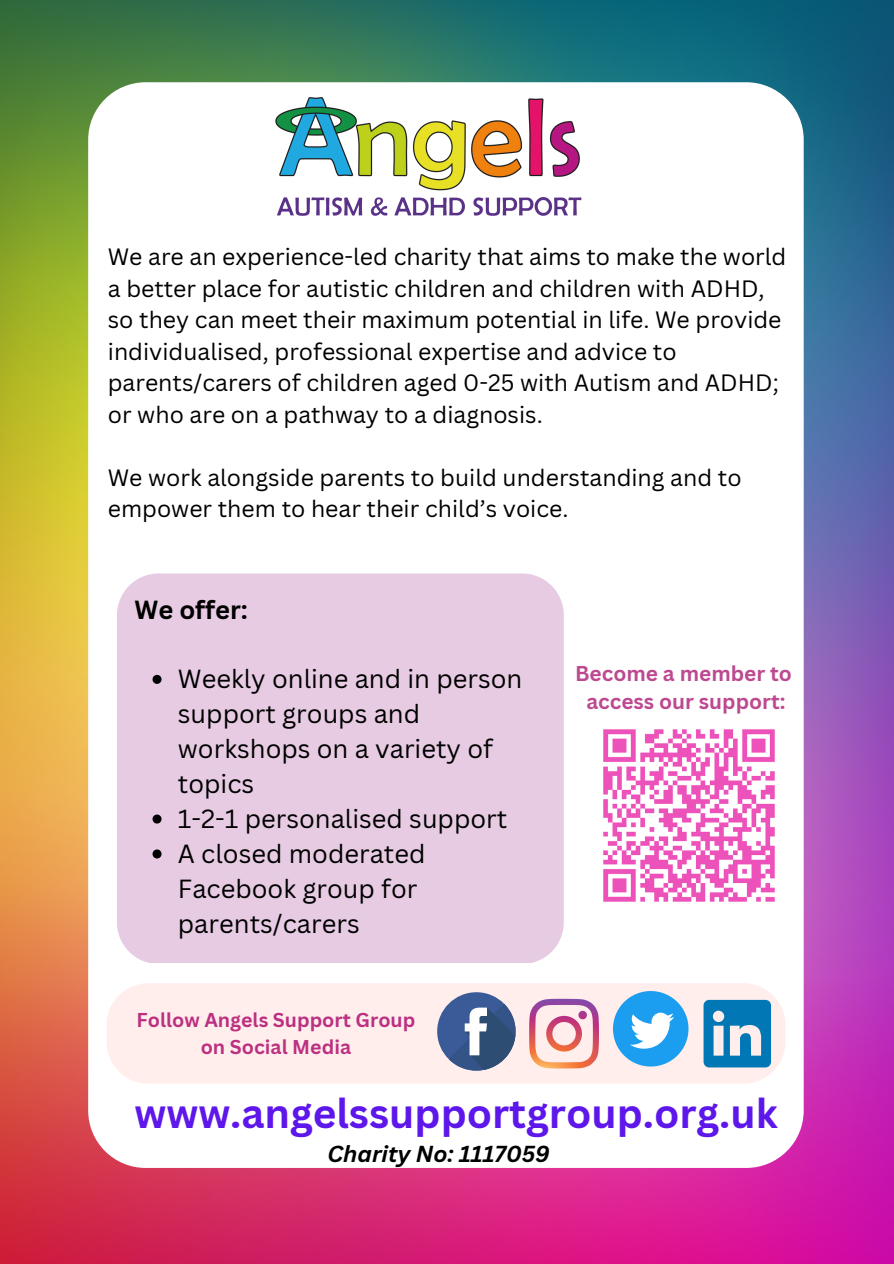
<style>
.page{position:relative;width:894px;height:1264px;background:#fff}
.page>*{position:absolute;margin:0;border:0;box-sizing:border-box;transform-origin:0 0}
.t1{font:700 40.5px "Canva Sans";color:#5e17eb}
.t2{font:25.5px/35px "Canva Sans";color:#000}
.t3{font:700 25.5px "Canva Sans";color:#000}
.t4{font:23.1px/31.5px "Canva Sans";color:#000}
.t5{font:italic 700 22.5px "Canva Sans";color:#000}
.t6{font:700 20.85px/28.2px "Canva Sans";color:#bd4990;text-align:center}
.t7{font:700 19.5px/27px "Canva Sans";color:#bc3081;text-align:center}
</style>
<div class="page">
<img style="left:0;top:0;width:893px;height:1263px">
<div style="left:88px;top:82px;width:715px;height:1085px;background:#fff;border-radius:57px"></div>
<img style="left:255px;top:30px;width:346px;height:186px">
<div style="left:107px;top:983px;width:678px;height:100px;background:#ffeeec"></div>
<svg style="left:529px;top:998px;width:70px;height:70px;background:#e8b0b8"></svg>
<div style="left:437px;top:992px;width:78px;height:78px;background:#3a5a98;border-radius:50%"></div>
<svg style="left:448px;top:1003px;width:71px;height:71px"></svg>
<svg style="left:612px;top:991px;width:76px;height:75px"></svg>
<img style="left:603px;top:729px;width:172px;height:173px">
<svg style="left:703px;top:999px;width:67px;height:68px;background:#4396c3"></svg>
<div style="left:117px;top:573px;width:446px;height:390px;background:#e6cbe2"></div>
<svg style="left:152px;top:675px;width:9px;height:9px"></svg>
<svg style="left:152px;top:814px;width:9px;height:9px"></svg>
<svg style="left:152px;top:849px;width:9px;height:9px"></svg>
<p class="t4" style="left:108px;top:240px;width:680px">We are an experience-led charity that aims to make the world a better place for autistic children and children with ADHD, so they can meet their maximum potential in life. We provide individualised, professional expertise and advice to parents/carers of children aged 0-25 with Autism and ADHD; or who are on a pathway to a diagnosis.</p>
<p class="t4" style="left:108px;top:461px;width:635px">We work alongside parents to build understanding and to empower them to hear their child’s voice.</p>
<p class="t3" style="left:134px;top:591px;width:115px">We offer:</p>
<p class="t2" style="left:178px;top:661px;width:346px">Weekly online and in person support groups and workshops on a variety of topics<br>1-2-1 personalised support<br>A closed moderated<br>Facebook group for parents/carers</p>
<p class="t7" style="left:136px;top:1005px;width:280px">Follow Angels Support Group on Social Media</p>
<p class="t6" style="left:575px;top:659px;width:218px">Become a member to access our support:</p>
<h1 class="t1" style="left:134px;top:1084px;width:644px">www.angelssupportgroup.org.uk</h1>
<p class="t5" style="left:327px;top:1138px;width:224px">Charity No: 1117059</p>
</div>
